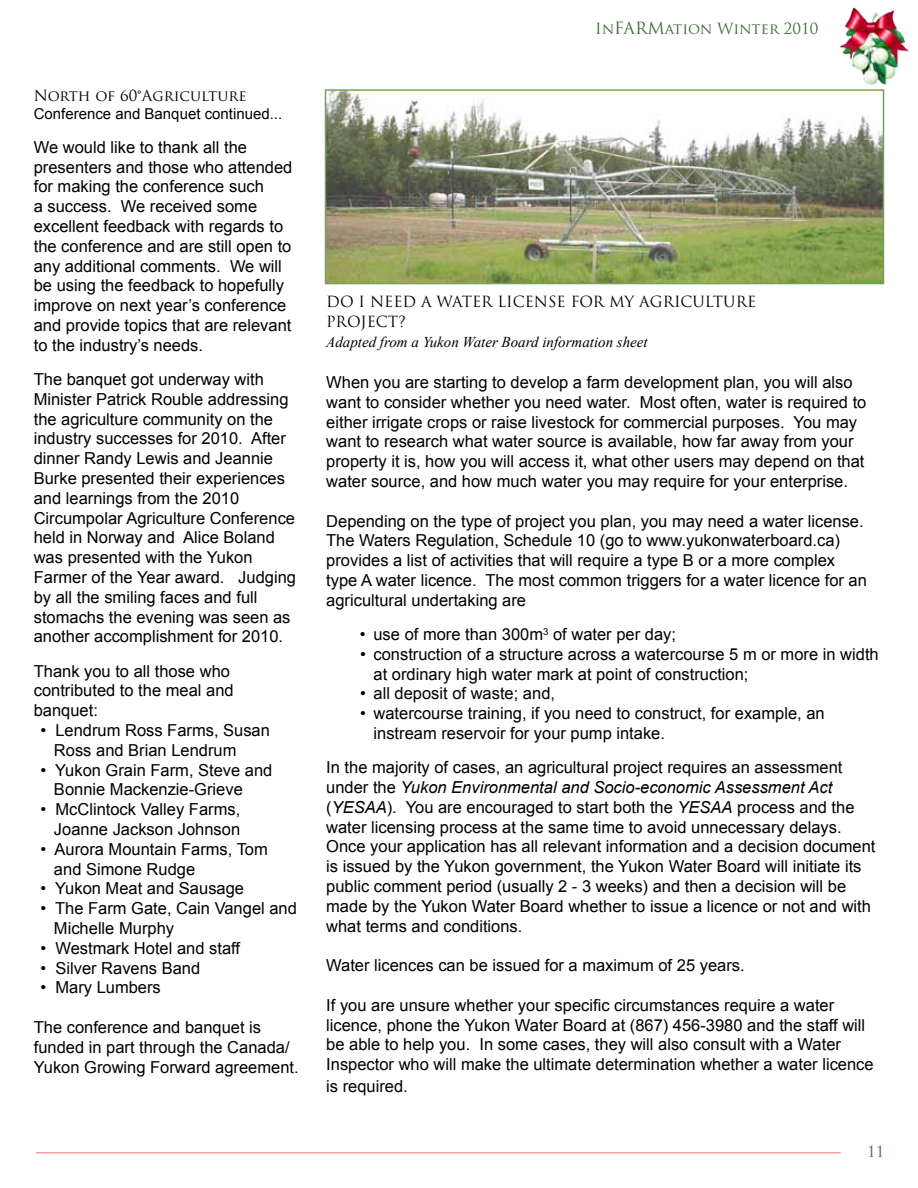
<style>
.page{position:relative;width:918px;height:1188px;background:#fff}
.page>*{position:absolute;margin:0;border:0;box-sizing:border-box;transform-origin:0 0}
.t1{font:16.5px/19.8px "Arial";color:#000}
.t2{font:15px/19.8px "Trajan Pro";color:#000}
.t3{font:italic 15px "Times New Roman";color:#000}
.t4{font:15px "Arial";color:#000}
.t5{font:15px "Trajan Pro";color:#406c3a}
.s1{font-size:16.5px}
.s2{font-style:italic}
</style>
<div class="page">
<hr style="left:36px;top:1152px;width:805px;height:2px;background:#ef3e42">
<img style="left:839px;top:7px;width:70px;height:78px">
<img style="left:328px;top:92px;width:553px;height:189px">
<div style="left:325px;top:89px;width:559px;height:195px;border:2px solid #74a554"></div>
<p class="t2" style="left:34px;top:85px;width:215px">North of 60°Agriculture</p>
<p class="t4" style="left:34px;top:103px;width:250px">Conference and Banquet continued...</p>
<p class="t1" style="left:34px;top:137px;width:260px">We would like to thank all the presenters and those who attended for making the conference such<br>a success. We received some excellent feedback with regards to the conference and are still open to any additional comments. We will be using the feedback to hopefully improve on next year’s conference and provide topics that are relevant to the industry’s needs.</p>
<p class="t1" style="left:34px;top:369px;width:264px">The banquet got underway with<br>Minister Patrick Rouble addressing the agriculture community on the industry successes for 2010. After dinner Randy Lewis and Jeannie<br>Burke presented their experiences and learnings from the 2010<br>Circumpolar Agriculture Conference held in Norway and Alice Boland was presented with the Yukon<br>Farmer of the Year award. Judging by all the smiling faces and full stomachs the evening was seen as another accomplishment for 2010.</p>
<p class="t1" style="left:34px;top:661px;width:201px">Thank you to all those who contributed to the meal and banquet:</p>
<p class="t1" style="left:54px;top:720px;width:218px;text-indent:-13px">• Lendrum Ross Farms, Susan<br>Ross and Brian Lendrum</p>
<p class="t1" style="left:54px;top:760px;width:220px;text-indent:-13px">• Yukon Grain Farm, Steve and<br>Bonnie Mackenzie-Grieve</p>
<p class="t1" style="left:40px;top:800px;width:201px;text-align:right">• McClintock Valley Farms,<br>Joanne Jackson Johnson</p>
<p class="t1" style="left:54px;top:839px;width:215px;text-indent:-13px">• Aurora Mountain Farms, Tom and Simone Rudge</p>
<p class="t1" style="left:40px;top:879px;width:205px">• Yukon Meat and Sausage</p>
<p class="t1" style="left:54px;top:899px;width:244px;text-indent:-13px">• The Farm Gate, Cain Vangel and<br>Michelle Murphy</p>
<p class="t1" style="left:40px;top:938px;width:201px">• Westmark Hotel and staff</p>
<p class="t1" style="left:40px;top:958px;width:161px">• Silver Ravens Band</p>
<p class="t1" style="left:40px;top:978px;width:122px">• Mary Lumbers</p>
<p class="t1" style="left:34px;top:1017px;width:267px">The conference and banquet is funded in part through the Canada/<br>Yukon Growing Forward agreement.</p>
<p class="t5" style="left:595px;top:19px;width:225px">In<span class="s1">FARM</span>ation Winter 2010</p>
<p class="t2" style="left:326px;top:292px;width:431px">DO I NEED A WATER LICENSE FOR MY AGRICULTURE<br>PROJECT?</p>
<p class="t3" style="left:326px;top:331px;width:323px">Adapted from a Yukon Water Board information sheet</p>
<p class="t1" style="left:326px;top:373px;width:542px">When you are starting to develop a farm development plan, you will also want to consider whether you need water. Most often, water is required to either irrigate crops or raise livestock for commercial purposes. You may want to research what water source is available, how far away from your property it is, how you will access it, what other users may depend on that water source, and how much water you may require for your enterprise.</p>
<p class="t1" style="left:326px;top:511px;width:542px">Depending on the type of project you plan, you may need a water license.<br>The Waters Regulation, Schedule 10 (go to www.yukonwaterboard.ca) provides a list of activities that will require a type B or a more complex type A water licence. The most common triggers for a water licence for an agricultural undertaking are</p>
<p class="t1" style="left:360px;top:625px;width:318px">• use of more than 300m<sup>3</sup> of water per day;</p>
<p class="t1" style="left:374px;top:644px;width:507px;text-indent:-13px">• construction of a structure across a watercourse 5 m or more in width at ordinary high water mark at point of construction;</p>
<p class="t1" style="left:360px;top:684px;width:197px">• all deposit of waste; and,</p>
<p class="t1" style="left:374px;top:704px;width:453px;text-indent:-13px">• watercourse training, if you need to construct, for example, an instream reservoir for your pump intake.</p>
<p class="t1" style="left:326px;top:758px;width:551px">In the majority of cases, an agricultural project requires an assessment under the <span class="s2">Yukon Environmental and Socio-economic Assessment Act </span>(<span class="s2">YESAA</span>). You are encouraged to start both the <span class="s2">YESAA</span> process and the water licensing process at the same time to avoid unnecessary delays.<br>Once your application has all relevant information and a decision document is issued by the Yukon government, the Yukon Water Board will initiate its public comment period (usually 2 - 3 weeks) and then a decision will be made by the Yukon Water Board whether to issue a licence or not and with what terms and conditions.</p>
<p class="t1" style="left:326px;top:956px;width:420px">Water licences can be issued for a maximum of 25 years.</p>
<p class="t1" style="left:326px;top:995px;width:549px">If you are unsure whether your specific circumstances require a water licence, phone the Yukon Water Board at (867) 456-3980 and the staff will be able to help you. In some cases, they will also consult with a Water Inspector who will make the ultimate determination whether a water licence</p>
<p class="t1" style="left:326px;top:1076px;width:83px">is required.</p>
<p class="t5" style="left:867px;top:1142px;width:19px">11</p>
</div>
